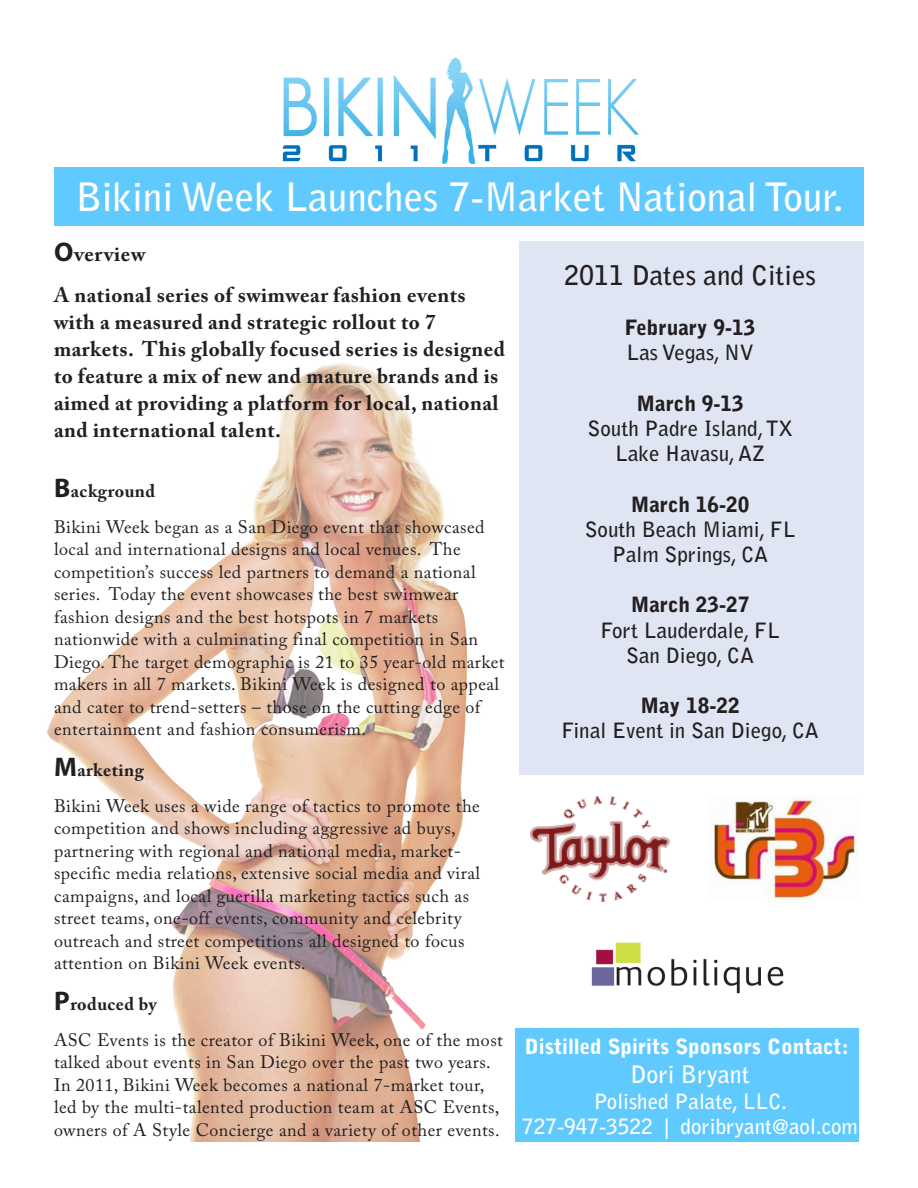
<style>
.page{position:relative;width:918px;height:1188px;background:#fff}
.page>*{position:absolute;margin:0;border:0;box-sizing:border-box;transform-origin:0 0}
.Company_Name{font:700 39px "Bell Gothic Std";color:#fff}
.Company_Name-2{font:700 27px "Bell Gothic Std";color:#231f20}
.Company_Name-3{font:700 24px "Bell Gothic Std";color:#fffffc}
.Body{font:700 21px/27px "Adobe Caslon Pro";letter-spacing:.025em;color:#231f20}
.Company_Name-4{font:700 21px "Bell Gothic Std";color:#231f20}
.Company_Name-5{font:700 21px "Bell Gothic Std";color:#fffffc}
.Company_Name-6{font:900 21px "Bell Gothic Std";color:#231f20}
.Company_Name-7{font:900 21px "Bell Gothic Std";color:#fff}
.Body-2{font:18px/22.5px "Adobe Caslon Pro";letter-spacing:.025em;color:#231f20}
.Body-3{font:700 18px "Adobe Caslon Pro";letter-spacing:.025em;color:#231f20}
.s1{font-family:"Myriad Pro";font-size:27px}
</style>
<div class="page">
<div style="left:519px;top:241px;width:345px;height:534px;background:#e0e5f3"></div>
<div style="left:515px;top:1028px;width:344px;height:114px;background:#60caff"></div>
<img style="left:530px;top:796px;width:140px;height:106px">
<img style="left:710px;top:796px;width:148px;height:107px">
<img style="left:47px;top:363px;width:421px;height:778px">
<div style="left:54px;top:167px;width:810px;height:59px;background:#60caff"></div>
<img style="left:282px;top:57px;width:357px;height:107px">
<img style="left:591px;top:942px;width:193px;height:52px">
<p class="Company_Name" style="left:76px;top:174px;width:770px">Bikini Week Launches 7-Market National Tour.</p>
<p class="Body" style="left:54px;top:241px;width:93px"><span class="s1">O</span>verview</p>
<p class="Body" style="left:54px;top:281px;width:453px">A national series of swimwear fashion events with a measured and strategic rollout to 7 markets. This globally focused series is designed to feature a mix of new and mature brands and is aimed at providing a platform for local, national and international talent.</p>
<p class="Body-3" style="left:54px;top:480px;width:103px"><span class="s1">B</span>ackground</p>
<p class="Body-2" style="left:54px;top:515px;width:452px">Bikini Week began as a San Diego event that showcased local and international designs and local venues. The competition’s success led partners to demand a national series. Today the event showcases the best swimwear fashion designs and the best hotspots in 7 markets nationwide with a culminating final competition in San Diego. The target demographic is 21 to 35 year-old market makers in all 7 markets. Bikini Week is designed to appeal and cater to trend-setters – those on the cutting edge of entertainment and fashion consumerism.</p>
<p class="Body-3" style="left:54px;top:759px;width:91px"><span class="s1">M</span>arketing</p>
<p class="Body-2" style="left:54px;top:794px;width:428px">Bikini Week uses a wide range of tactics to promote the competition and shows including aggressive ad buys, partnering with regional and national media, market&shy;specific media relations, extensive social media and viral campaigns, and local guerilla marketing tactics such as street teams, one-off events, community and celebrity outreach and street competitions all designed to focus attention on Bikini Week events.</p>
<p class="Body-3" style="left:54px;top:993px;width:104px"><span class="s1">P</span>roduced by</p>
<p class="Body-2" style="left:54px;top:1028px;width:450px">ASC Events is the creator of Bikini Week, one of the most talked about events in San Diego over the past two years.<br>In 2011, Bikini Week becomes a national 7-market tour, led by the multi-talented production team at ASC Events, owners of A Style Concierge and a variety of other events.</p>
<p class="Company_Name-2" style="left:564px;top:259px;width:253px">2011 Dates and Cities</p>
<p class="Company_Name-6" style="left:625px;top:315px;width:132px">February 9-13</p>
<p class="Company_Name-4" style="left:627px;top:340px;width:129px">Las Vegas, NV</p>
<p class="Company_Name-6" style="left:637px;top:391px;width:109px">March 9-13</p>
<p class="Company_Name-4" style="left:588px;top:416px;width:207px">South Padre Island, TX</p>
<p class="Company_Name-4" style="left:615px;top:441px;width:151px">Lake Havasu, AZ</p>
<p class="Company_Name-6" style="left:631px;top:492px;width:120px">March 16-20</p>
<p class="Company_Name-4" style="left:585px;top:517px;width:212px">South Beach Miami, FL</p>
<p class="Company_Name-4" style="left:612px;top:542px;width:158px">Palm Springs, CA</p>
<p class="Company_Name-6" style="left:631px;top:593px;width:120px">March 23-27</p>
<p class="Company_Name-4" style="left:600px;top:617px;width:181px">Fort Lauderdale, FL</p>
<p class="Company_Name-4" style="left:626px;top:643px;width:129px">San Diego, CA</p>
<p class="Company_Name-6" style="left:641px;top:693px;width:101px">May 18-22</p>
<p class="Company_Name-4" style="left:561px;top:718px;width:259px">Final Event in San Diego, CA</p>
<p class="Company_Name-7" style="left:525px;top:1034px;width:325px">Distilled Spirits Sponsors Contact:</p>
<p class="Company_Name-3" style="left:630px;top:1060px;width:121px">Dori Bryant</p>
<p class="Company_Name-5" style="left:594px;top:1088px;width:195px">Polished Palate, LLC.</p>
<p class="Company_Name-5" style="left:522px;top:1114px;width:337px">727-947-3522 | doribryant@aol.com</p>
</div>
